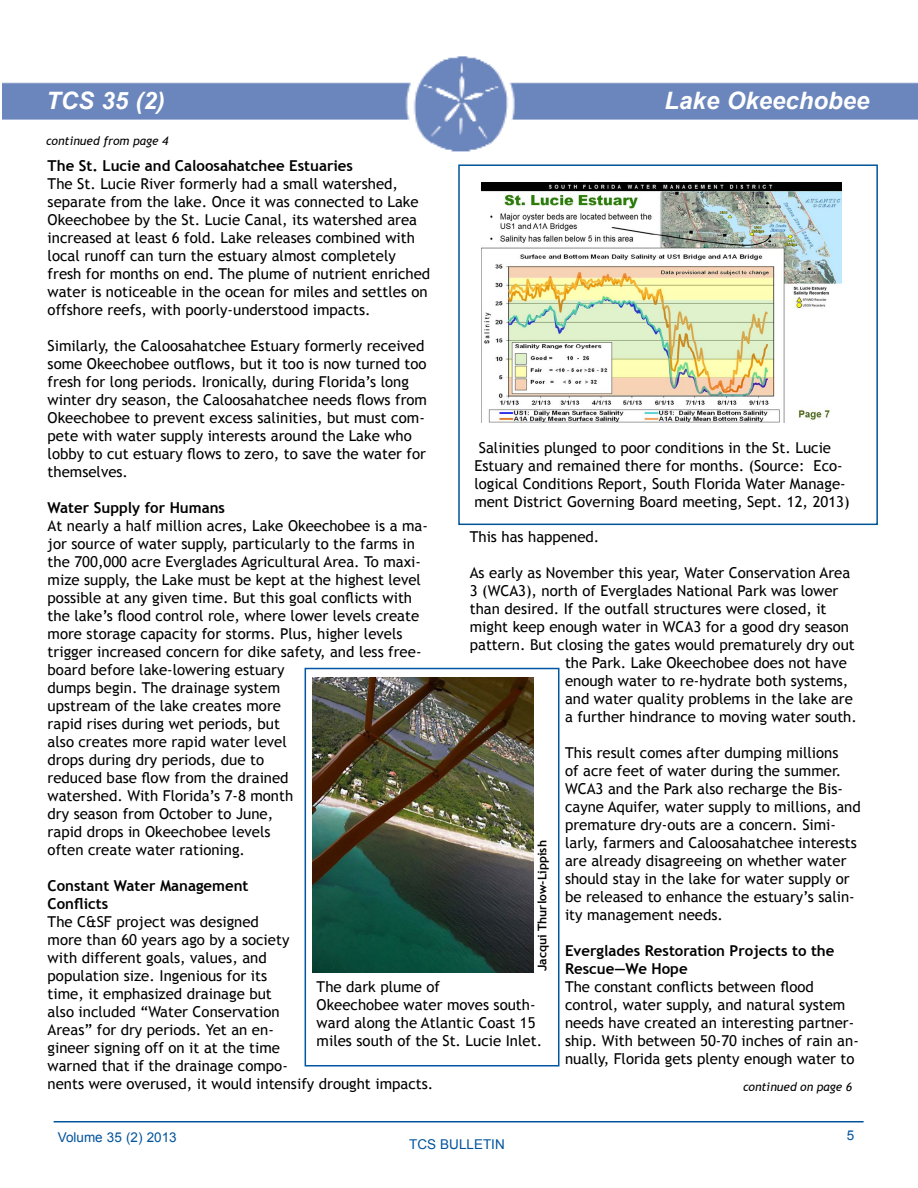
<style>
.page{position:relative;width:918px;height:1188px;background:#fff}
.page>*{position:absolute;margin:0;border:0;box-sizing:border-box;transform-origin:0 0}
.t1{font:italic 700 24px "Arial";color:#fff}
.t2{font:15px/18px "Trebuchet MS";color:#000}
.t3{font:700 15px/18px "Trebuchet MS";color:#000}
.t4{font:13.5px "Arial";color:#00539b}
.t5{font:italic 12px "Trebuchet MS";color:#000}
.t6{font:700 12px "Trebuchet MS";color:#000}
</style>
<div class="page">
<div style="left:305px;top:668px;width:254px;height:398px;border:2px solid #0055a4"></div>
<div style="left:458px;top:164px;width:420px;height:361px;border:2px solid #005596"></div>
<img style="left:2px;top:56px;width:915px;height:96px">
<hr style="left:54px;top:1121px;width:810px;height:1px;background:#00539b">
<img style="left:481px;top:182px;width:361px;height:241px">
<img style="left:313px;top:677px;width:220px;height:295px">
<h1 class="t1" style="left:46px;top:85px;width:120px">TCS 35 (2)</h1>
<p class="t5" style="left:46px;top:134px;width:124px">continued from page 4</p>
<p class="t3" style="left:48px;top:156px;width:307px">The St. Lucie and Caloosahatchee Estuaries</p>
<p class="t2" style="left:48px;top:174px;width:384px">The St. Lucie River formerly had a small watershed, separate from the lake. Once it was connected to Lake Okeechobee by the St. Lucie Canal, its watershed area increased at least 6 fold. Lake releases combined with local runoff can turn the estuary almost completely fresh for months on end. The plume of nutrient enriched water is noticeable in the ocean for miles and settles on offshore reefs, with poorly-understood impacts.</p>
<p class="t2" style="left:48px;top:336px;width:381px">Similarly, the Caloosahatchee Estuary formerly received some Okeechobee outflows, but it too is now turned too fresh for long periods. Ironically, during Florida’s long winter dry season, the Caloosahatchee needs flows from Okeechobee to prevent excess salinities, but must com&shy;pete with water supply interests around the Lake who lobby to cut estuary flows to zero, to save the water for themselves.</p>
<p class="t3" style="left:48px;top:498px;width:179px">Water Supply for Humans</p>
<p class="t2" style="left:48px;top:516px;width:382px">At nearly a half million acres, Lake Okeechobee is a ma&shy;jor source of water supply, particularly to the farms in the 700,000 acre Everglades Agricultural Area. To maxi&shy;mize supply, the Lake must be kept at the highest level possible at any given time. But this goal conflicts with the lake’s flood control role, where lower levels create more storage capacity for storms. Plus, higher levels trigger increased concern for dike safety, and less free&shy;board before lake-lowering estuary<br>dumps begin. The drainage system<br>upstream of the lake creates more<br>rapid rises during wet periods, but<br>also creates more rapid water level<br>drops during dry periods, due to<br>reduced base flow from the drained<br>watershed. With Florida’s 7-8 month<br>dry season from October to June,<br>rapid drops in Okeechobee levels<br>often create water rationing.</p>
<p class="t3" style="left:48px;top:876px;width:202px">Constant Water Management<br>Conflicts</p>
<p class="t2" style="left:48px;top:912px;width:387px">The C&amp;SF project was designed<br>more than 60 years ago by a society<br>with different goals, values, and<br>population size. Ingenious for its<br>time, it emphasized drainage but<br>also included “Water Conservation<br>Areas” for dry periods. Yet an en-<br>gineer signing off on it at the time<br>warned that if the drainage compo-<br>nents were overused, it would intensify drought impacts.</p>
<h1 class="t1" style="left:665px;top:85px;width:206px">Lake Okeechobee</h1>
<p class="t2" style="left:474px;top:439px;width:377px;text-indent:5px">Salinities plunged to poor conditions in the St. Lucie Estuary and remained there for months. (Source: Eco&shy;logical Conditions Report, South Florida Water Manage&shy;ment District Governing Board meeting, Sept. 12, 2013)</p>
<p class="t2" style="left:470px;top:528px;width:131px">This has happened.</p>
<p class="t2" style="left:470px;top:564px;width:382px">As early as November this year, Water Conservation Area</p>
<p class="t2" style="left:470px;top:582px;width:370px">3 (WCA3), north of Everglades National Park was lower</p>
<p class="t2" style="left:470px;top:600px;width:358px">than desired. If the outfall structures were closed, it</p>
<p class="t2" style="left:470px;top:618px;width:381px">might keep enough water in WCA3 for a good dry season</p>
<p class="t2" style="left:470px;top:636px;width:387px">pattern. But closing the gates would prematurely dry out</p>
<p class="t2" style="left:565px;top:654px;width:283px">the Park. Lake Okeechobee does not have</p>
<p class="t2" style="left:565px;top:672px;width:285px">enough water to re-hydrate both systems,</p>
<p class="t2" style="left:565px;top:690px;width:289px">and water quality problems in the lake are</p>
<p class="t2" style="left:565px;top:708px;width:293px">a further hindrance to moving water south.</p>
<p class="t2" style="left:565px;top:744px;width:297px">This result comes after dumping millions<br>of acre feet of water during the summer.<br>WCA3 and the Park also recharge the Bis&shy;cayne Aquifer, water supply to millions, and premature dry-outs are a concern. Simi&shy;larly, farmers and Caloosahatchee interests are already disagreeing on whether water should stay in the lake for water supply or be released to enhance the estuary’s salin&shy;ity management needs.</p>
<p class="t3" style="left:565px;top:942px;width:271px">Everglades Restoration Projects to the<br>Rescue—We Hope</p>
<p class="t2" style="left:565px;top:978px;width:295px">The constant conflicts between flood control, water supply, and natural system needs have created an interesting partner&shy;ship. With between 50-70 inches of rain an&shy;nually, Florida gets plenty enough water to</p>
<p class="t6" style="left:535px;top:971px;width:132px;rotate:-90deg">Jacqui Thurlow-Lippish</p>
<p class="t2" style="left:317px;top:978px;width:227px">The dark plume of<br>Okeechobee water moves south&shy;ward along the Atlantic Coast 15 miles south of the St. Lucie Inlet.</p>
<p class="t5" style="left:743px;top:1080px;width:111px">continued on page 6</p>
<p class="t4" style="left:58px;top:1129px;width:120px">Volume 35 (2) 2013</p>
<p class="t4" style="left:409px;top:1135px;width:97px">TCS BULLETIN</p>
<p class="t4" style="left:847px;top:1126px;width:9px">5</p>
</div>
